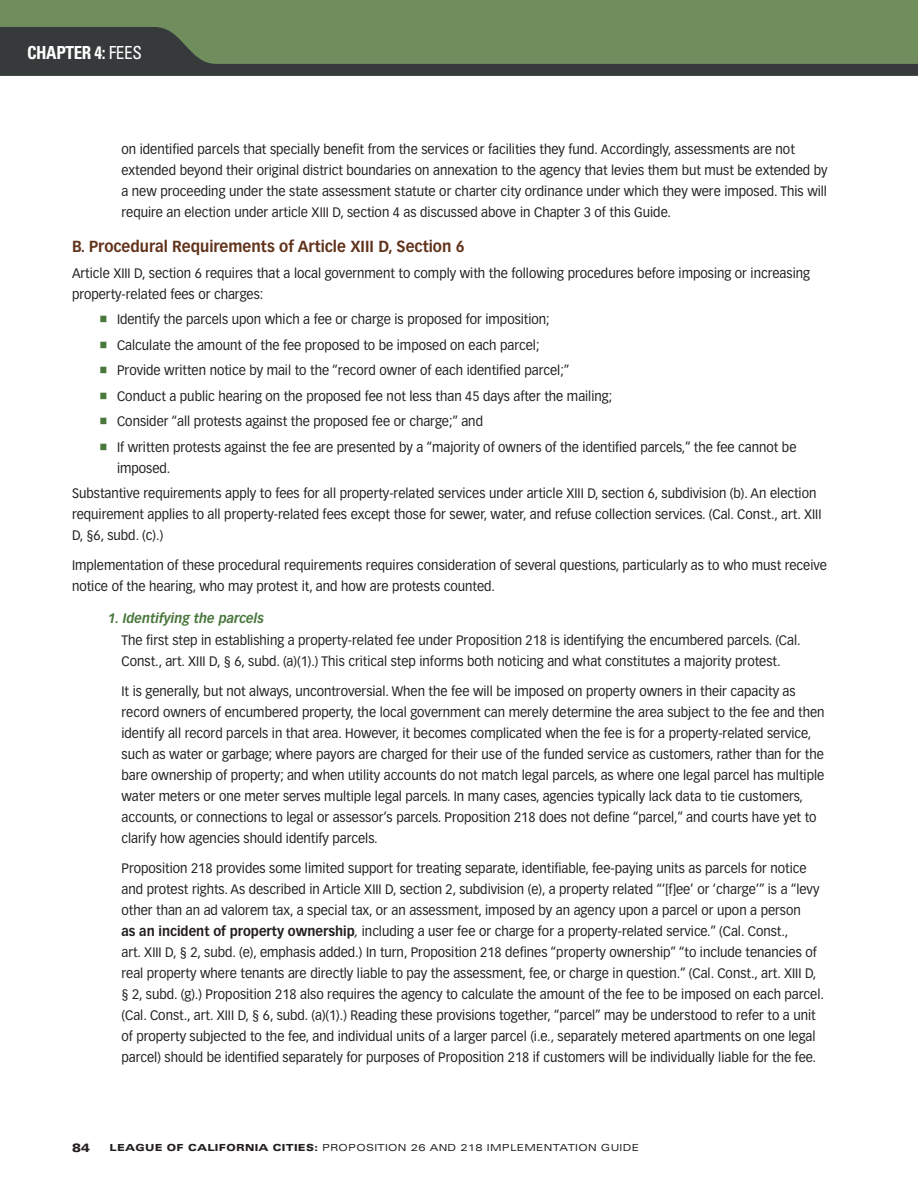
<style>
.page{position:relative;width:918px;height:1188px;background:#fff}
.page>*{position:absolute;margin:0;border:0;box-sizing:border-box;transform-origin:0 0}
.t1{font:700 condensed 18px "Univers";letter-spacing:-.02em;color:#fff;scale:.95 1}
.Head_2{font:700 15.75px "Vectora LT";color:#61331b;scale:.95 1}
.Body_indent{font:13.5px/21px "Vectora LT";color:#231f20;scale:.95 1}
.Body{font:13.5px/21px "Vectora LT";color:#231f20;scale:.95 1}
.Head_3_indent{font:italic 700 13.5px "Vectora LT";color:#49773c;scale:.95 1}
.t2{font:900 expanded 12px "Univers";color:#231f20}
.t3{font:expanded 9.75px "Univers";letter-spacing:.03em;color:#231f20}
.s1{font-weight:400}
.s2{font-weight:700}
.s3{font-style:italic}
.s4{font-weight:900}
</style>
<div class="page">
<div style="left:0;top:0;width:918px;height:69px;background:#708d5e"></div>
<svg style="left:0;top:27px;width:918px;height:49px"></svg>
<h1 class="t1" style="left:27px;top:42px;width:122px">CHAPTER 4: <span class="s1">FEES</span></h1>
<p class="Body_indent" style="left:122px;top:139px;width:745px">on identified parcels that specially benefit from the services or facilities they fund. Accordingly, assessments are not extended beyond their original district boundaries on annexation to the agency that levies them but must be extended by a new proceeding under the state assessment statute or charter city ordinance under which they were imposed. This will require an election under article XIII D, section 4 as discussed above in Chapter 3 of this Guide.</p>
<p class="Head_2" style="left:72px;top:237px;width:415px">B. Procedural Requirements of Article XIII D, Section 6</p>
<p class="Body" style="left:72px;top:263px;width:778px">Article XIII D, section 6 requires that a local government to comply with the following procedures before imposing or increasing property-related fees or charges:</p>
<p class="Body_indent" style="left:117px;top:309px;width:457px">Identify the parcels upon which a fee or charge is proposed for imposition;</p>
<p class="Body_indent" style="left:117px;top:335px;width:446px">Calculate the amount of the fee proposed to be imposed on each parcel;</p>
<p class="Body_indent" style="left:117px;top:360px;width:478px">Provide written notice by mail to the “record owner of each identified parcel;”</p>
<p class="Body_indent" style="left:117px;top:386px;width:523px">Conduct a public hearing on the proposed fee not less than 45 days after the mailing;</p>
<p class="Body_indent" style="left:117px;top:411px;width:387px">Consider “all protests against the proposed fee or charge;” and</p>
<p class="Body_indent" style="left:117px;top:437px;width:717px">If written protests against the fee are presented by a “majority of owners of the identified parcels,” the fee cannot be imposed.</p>
<p class="Body" style="left:72px;top:483px;width:790px">Substantive requirements apply to fees for all property-related services under article XIII D, section 6, subdivision (b). An election requirement applies to all property-related fees except those for sewer, water, and refuse collection services. (Cal. Const., art. XIII<br>D, §6, subd. (c).)</p>
<p class="Body" style="left:72px;top:555px;width:796px">Implementation of these procedural requirements requires consideration of several questions, particularly as to who must receive notice of the hearing, who may protest it, and how are protests counted.</p>
<p class="Head_3_indent" style="left:108px;top:610px;width:166px">1. Identifying the parcels</p>
<p class="Body_indent" style="left:122px;top:630px;width:717px">The first step in establishing a property-related fee under Proposition 218 is identifying the encumbered parcels. (Cal.<br>Const., art. XIII D, § 6, subd. (a)(1).) This critical step informs both noticing and what constitutes a majority protest.</p>
<p class="Body_indent" style="left:122px;top:681px;width:742px">It is generally, but not always, uncontroversial. When the fee will be imposed on property owners in their capacity as record owners of encumbered property, the local government can merely determine the area subject to the fee and then identify all record parcels in that area. However, it becomes complicated when the fee is for a property-related service, such as water or garbage; where payors are charged for their use of the funded service as customers, rather than for the bare ownership of property; and when utility accounts do not match legal parcels, as where one legal parcel has multiple water meters or one meter serves multiple legal parcels. In many cases, agencies typically lack data to tie customers, accounts, or connections to legal or assessor’s parcels. Proposition 218 does not define “parcel,” and courts have yet to clarify how agencies should identify parcels.</p>
<p class="Body_indent" style="left:122px;top:858px;width:741px">Proposition 218 provides some limited support for treating separate, identifiable, fee-paying units as parcels for notice and protest rights. As described in Article XIII D, section 2, subdivision (e), a property related “‘[f]ee’ or ‘charge’” is a “levy other than an ad valorem tax, a special tax, or an assessment, imposed by an agency upon a parcel or upon a person<br><span class="s2">as an incident of property ownership</span><span class="s3">,</span> including a user fee or charge for a property-related service.” (Cal. Const.,<br>art. XIII D, § 2, subd. (e), emphasis added.) In turn, Proposition 218 defines “property ownership” “to include tenancies of real property where tenants are directly liable to pay the assessment, fee, or charge in question.” (Cal. Const., art. XIII D, § 2, subd. (g).) Proposition 218 also requires the agency to calculate the amount of the fee to be imposed on each parcel. (Cal. Const., art. XIII D, § 6, subd. (a)(1).) Reading these provisions together, “parcel” may be understood to refer to a unit of property subjected to the fee, and individual units of a larger parcel (i.e., separately metered apartments on one legal parcel) should be identified separately for purposes of Proposition 218 if customers will be individually liable for the fee.</p>
<p class="t2" style="left:72px;top:1141px;width:20px">84</p>
<p class="t3" style="left:110px;top:1142px;width:531px"><span class="s4">LEAGUE OF CALIFORNIA CITIES:</span> PROPOSITION 26 AND 218 IMPLEMENTATION GUIDE</p>
</div>
